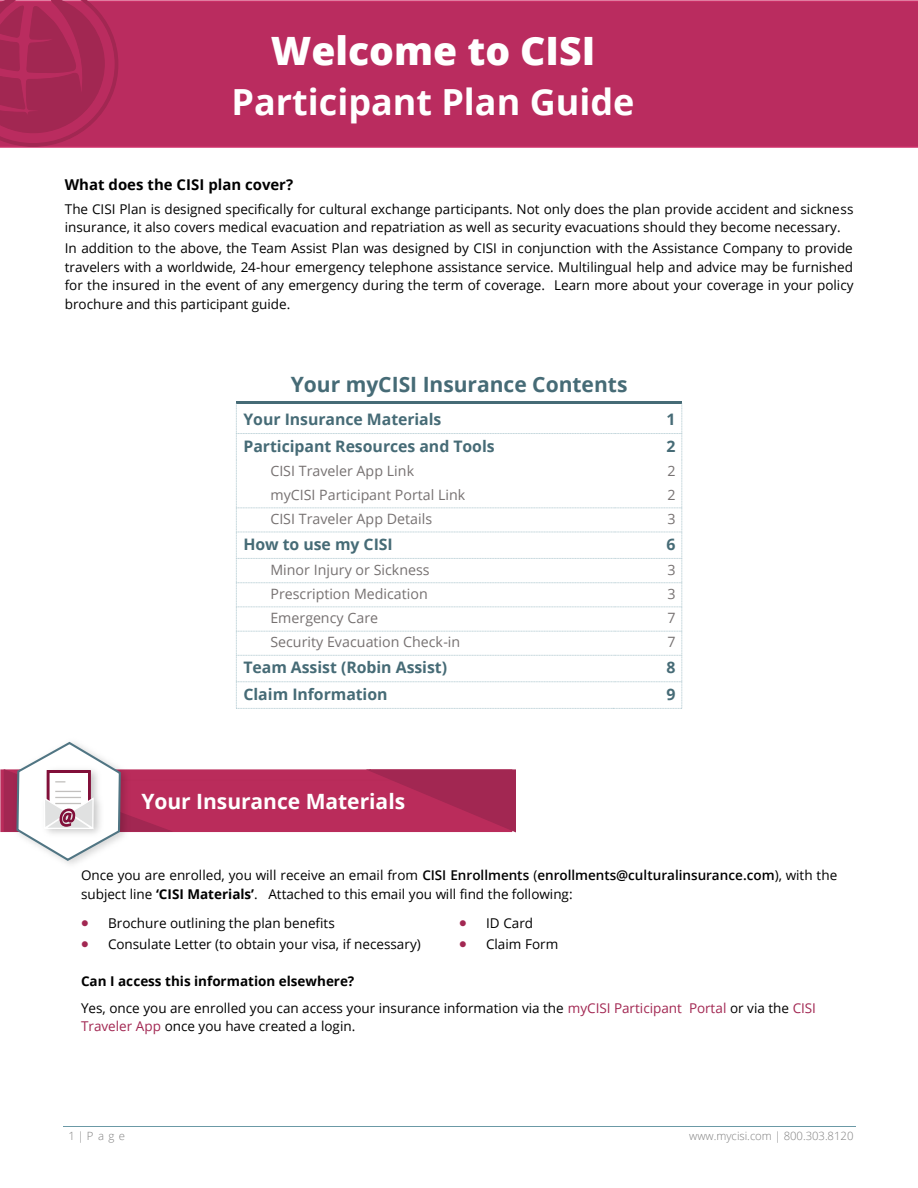
<style>
.page{position:relative;width:918px;height:1188px;background:#fff}
.page>*{position:absolute;margin:0;border:0;box-sizing:border-box;transform-origin:0 0}
.t1{font:800 39px "Open Sans";color:#fff}
.t2{font:700 36px "Open Sans";color:#fff}
.t3{font:700 21px "Open Sans";color:#466b76}
.t4{font:700 21px "Open Sans";color:#fff}
.t5{font:700 15.9px "Open Sans";color:#466b76}
.t6{font:700 15px "Open Sans";color:#000}
.t7{font:14.25px "Open Sans";color:#767171}
.t8{font:13.5px/18.5px "Open Sans";color:#000}
.t9{font:700 13.5px "Open Sans";color:#000}
.t10{font:300 11.4px "Open Sans";color:#808080}
.s1{font-weight:600}
.s2{font-weight:700}
.s3{color:#a22752}
</style>
<div class="page">
<hr style="left:63px;top:1127px;width:793px;height:1px;background:#6b99a6">
<svg style="left:236px;top:401px;width:447px;height:308px"></svg>
<div style="left:0;top:0;width:918px;height:148px;background:#ba2c5f"></div>
<svg style="left:0;top:0;width:119px;height:147px;background:#b62c5d"></svg>
<img style="left:0;top:2px;width:105px;height:126px">
<div style="left:1px;top:770px;width:511px;height:61px;background:#ba2c5b"></div>
<div style="left:0;top:769px;width:512px;height:63px;border:2px solid #ba2c5b"></div>
<svg style="left:362px;top:769px;width:154px;height:64px"></svg>
<svg style="left:3px;top:741px;width:175px;height:122px"></svg>
<p class="t1" style="left:271px;top:24px;width:326px">Welcome to CISI</p>
<p class="t2" style="left:232px;top:77px;width:404px">Participant Plan Guide</p>
<p class="t6" style="left:65px;top:174px;width:230px">What does the CISI plan cover?</p>
<p class="t8" style="left:65px;top:199px;width:790px">The CISI Plan is designed specifically for cultural exchange participants. Not only does the plan provide accident and sickness insurance, it also covers medical evacuation and repatriation as well as security evacuations should they become necessary.</p>
<p class="t8" style="left:65px;top:239px;width:790px;text-align:justify">In addition to the above, the Team Assist Plan was designed by CISI in conjunction with the Assistance Company to provide travelers with a worldwide, 24-hour emergency telephone assistance service. Multilingual help and advice may be furnished for the insured in the event of any emergency during the term of coverage. Learn more about your coverage in your policy brochure and this participant guide.</p>
<p class="t3" style="left:291px;top:370px;width:338px">Your myCISI Insurance Contents</p>
<p class="t5" style="left:243px;top:408px;width:200px">Your Insurance Materials</p>
<p class="t5" style="left:666px;top:408px;width:11px">1</p>
<p class="t5" style="left:243px;top:435px;width:253px">Participant Resources and Tools</p>
<p class="t5" style="left:666px;top:435px;width:11px">2</p>
<p class="t7" style="left:270px;top:461px;width:145px">CISI Traveler App Link</p>
<p class="t7" style="left:667px;top:461px;width:10px">2</p>
<p class="t7" style="left:270px;top:485px;width:197px">myCISI Participant Portal Link</p>
<p class="t7" style="left:667px;top:485px;width:10px">2</p>
<p class="t7" style="left:270px;top:509px;width:163px">CISI Traveler App Details</p>
<p class="t7" style="left:667px;top:509px;width:10px">3</p>
<p class="t5" style="left:243px;top:533px;width:151px">How to use my CISI</p>
<p class="t5" style="left:666px;top:533px;width:11px">6</p>
<p class="t7" style="left:270px;top:559px;width:161px">Minor Injury or Sickness</p>
<p class="t7" style="left:667px;top:559px;width:10px">3</p>
<p class="t7" style="left:270px;top:584px;width:159px">Prescription Medication</p>
<p class="t7" style="left:667px;top:584px;width:10px">3</p>
<p class="t7" style="left:270px;top:608px;width:109px">Emergency Care</p>
<p class="t7" style="left:667px;top:608px;width:10px">7</p>
<p class="t7" style="left:270px;top:632px;width:191px">Security Evacuation Check-in</p>
<p class="t7" style="left:667px;top:632px;width:10px">7</p>
<p class="t5" style="left:243px;top:656px;width:205px">Team Assist (Robin Assist)</p>
<p class="t5" style="left:666px;top:656px;width:11px">8</p>
<p class="t5" style="left:243px;top:683px;width:146px">Claim Information</p>
<p class="t5" style="left:666px;top:683px;width:11px">9</p>
<p class="t4" style="left:141px;top:787px;width:266px">Your Insurance Materials</p>
<h4 class="t8" style="left:81px;top:865px;width:758px">Once you are enrolled, you will receive an email from <span class="s1">CISI Enrollments</span> (<span class="s1">enrollments@culturalinsurance.com</span>), with the subject line <span class="s2">‘CISI Materials’</span>. Attached to this email you will find the following:</h4>
<h4 class="t8" style="left:81px;top:914px;width:255px"><span class="s3">•</span> Brochure outlining the plan benefits</h4>
<h4 class="t8" style="left:81px;top:934px;width:341px"><span class="s3">•</span> Consulate Letter (to obtain your visa, if necessary)</h4>
<h4 class="t8" style="left:459px;top:914px;width:76px"><span class="s3">•</span> ID Card</h4>
<h4 class="t8" style="left:459px;top:934px;width:101px"><span class="s3">•</span> Claim Form</h4>
<h4 class="t9" style="left:81px;top:971px;width:275px">Can I access this information elsewhere?</h4>
<h4 class="t8" style="left:81px;top:998px;width:736px">Yes, once you are enrolled you can access your insurance information via the <span class="s3">myCISI Participant Portal</span> or via the <span class="s3">CISI<br>Traveler App</span> once you have created a login.</h4>
<p class="t10" style="left:69px;top:1128px;width:58px">1| Page</p>
<p class="t10" style="left:689px;top:1128px;width:166px">www.mycisi.com | 800.303.8120</p>
</div>
